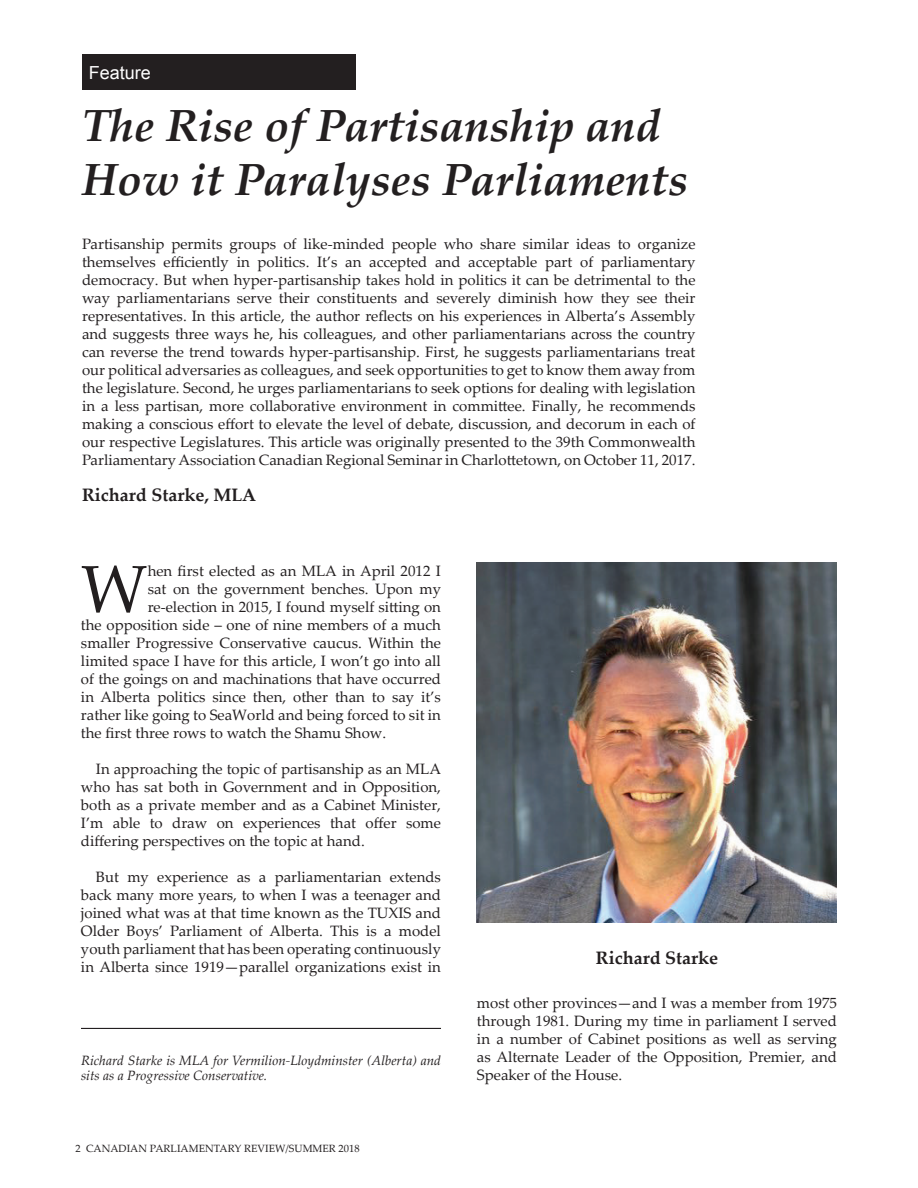
<style>
.page{position:relative;width:918px;height:1188px;background:#fff}
.page>*{position:absolute;margin:0;border:0;box-sizing:border-box;transform-origin:0 0}
.t1{font:66.75px "Palatino Linotype";color:#231f20}
.t2{font:italic 700 45px/54px "Palatino Linotype";color:#231f20}
.t3{font:700 18px "Palatino Linotype";color:#231f20}
.t4{font:18px "Arial";color:#fff}
.t5{font:15px/18px "Palatino Linotype";color:#231f20;text-align:justify}
.t6{font:italic 13.5px/15px "Palatino Linotype";color:#231f20}
.t7{font:10.5px "Palatino Linotype";color:#231f20}
</style>
<div class="page">
<div style="left:82px;top:54px;width:273px;height:36px;background:#231f20"></div>
<hr style="left:81px;top:1028px;width:360px;height:1px;background:#231f20">
<img style="left:477px;top:563px;width:360px;height:360px">
<p class="t4" style="left:89px;top:60px;width:64px">Feature</p>
<h2 class="t2" style="left:82px;top:97px;width:607px">The Rise of Partisanship and<br>How it Paralyses Parliaments</h2>
<p class="t5" style="left:82px;top:234px;width:615px">Partisanship permits groups of like-minded people who share similar ideas to organize themselves efficiently in politics. It’s an accepted and acceptable part of parliamentary democracy. But when hyper-partisanship takes hold in politics it can be detrimental to the way parliamentarians serve their constituents and severely diminish how they see their representatives. In this article, the author reflects on his experiences in Alberta’s Assembly and suggests three ways he, his colleagues, and other parliamentarians across the country can reverse the trend towards hyper-partisanship. First, he suggests parliamentarians treat our political adversaries as colleagues, and seek opportunities to get to know them away from the legislature. Second, he urges parliamentarians to seek options for dealing with legislation in a less partisan, more collaborative environment in committee. Finally, he recommends making a conscious effort to elevate the level of debate, discussion, and decorum in each of our respective Legislatures. This article was originally presented to the 39th Commonwealth Parliamentary Association Canadian Regional Seminar in Charlottetown, on October 11, 2017.</p>
<p class="t3" style="left:82px;top:482px;width:176px">Richard Starke, MLA</p>
<h1 class="t1" style="left:81px;top:542px;width:68px">W</h1>
<p class="t5" style="left:148px;top:561px;width:295px">hen first elected as an MLA in April 2012 I</p>
<p class="t5" style="left:148px;top:579px;width:295px">sat on the government benches. Upon my</p>
<p class="t5" style="left:148px;top:597px;width:295px">re-election in 2015, I found myself sitting on</p>
<p class="t5" style="left:81px;top:615px;width:362px">the opposition side – one of nine members of a much</p>
<p class="t5" style="left:81px;top:633px;width:362px">smaller Progressive Conservative caucus. Within the</p>
<p class="t5" style="left:81px;top:651px;width:362px">limited space I have for this article, I won’t go into all</p>
<p class="t5" style="left:81px;top:669px;width:362px">of the goings on and machinations that have occurred</p>
<p class="t5" style="left:81px;top:687px;width:362px">in Alberta politics since then, other than to say it’s</p>
<p class="t5" style="left:81px;top:705px;width:362px">rather like going to SeaWorld and being forced to sit in</p>
<p class="t5" style="left:81px;top:723px;width:307px">the first three rows to watch the Shamu Show.</p>
<p class="t5" style="left:81px;top:759px;width:362px;text-indent:15px">In approaching the topic of partisanship as an MLA who has sat both in Government and in Opposition, both as a private member and as a Cabinet Minister, I’m able to draw on experiences that offer some differing perspectives on the topic at hand.</p>
<p class="t5" style="left:81px;top:867px;width:362px;text-indent:15px">But my experience as a parliamentarian extends back many more years, to when I was a teenager and joined what was at that time known as the TUXIS and Older Boys’ Parliament of Alberta. This is a model youth parliament that has been operating continuously in Alberta since 1919—parallel organizations exist in</p>
<p class="t6" style="left:81px;top:1052px;width:362px">Richard Starke is MLA for Vermilion-Lloydminster (Alberta) and sits as a Progressive Conservative.</p>
<p class="t7" style="left:76px;top:1141px;width:285px">2 CANADIAN PARLIAMENTARY REVIEW/SUMMER 2018</p>
<p class="t3" style="left:596px;top:945px;width:124px">Richard Starke</p>
<p class="t5" style="left:477px;top:993px;width:362px">most other provinces—and I was a member from 1975 through 1981. During my time in parliament I served in a number of Cabinet positions as well as serving as Alternate Leader of the Opposition, Premier, and Speaker of the House.</p>
</div>
